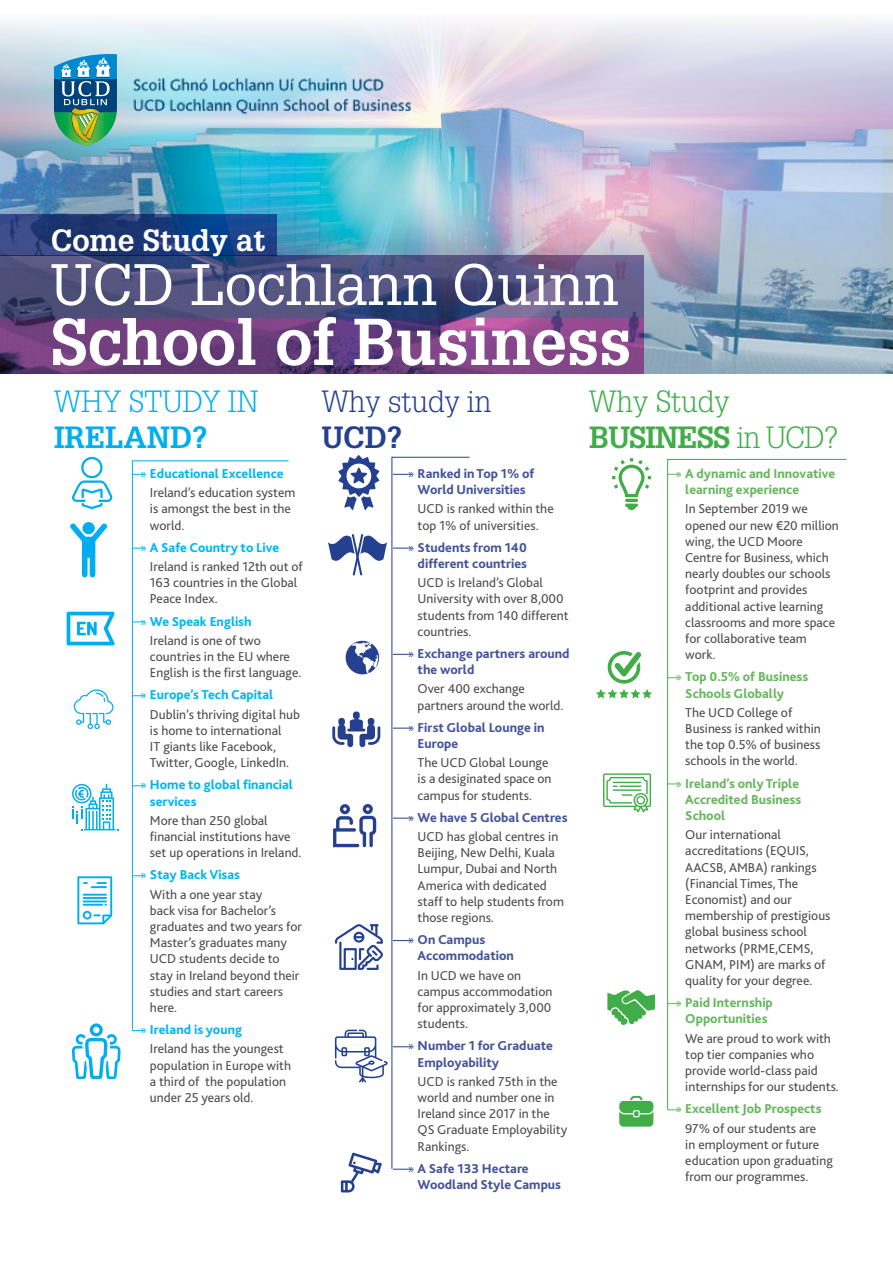
<style>
.page{position:relative;width:893px;height:1263px;background:#fff}
.page>*{position:absolute;margin:0;border:0;box-sizing:border-box;transform-origin:0 0}
.t1{font:700 64.5px "Glypha";color:#fff}
.t2{font:57px "Glypha LT";color:#fff}
.t3{font:300 30px/36px "Glypha";color:#41ad49}
.t4{font:700 30px "Glypha";color:#fff}
.t5{font:300 30px "Glypha";color:#00aeef}
.t6{font:300 30px "Glypha";color:#25408f}
.t7{font:700 30px "Glypha";color:#00aeef}
.t8{font:700 30px "Glypha";color:#25408f}
.t9{font:13.5px/16.2px "Bliss 2";color:#4d4d4f}
.t10{font:800 13.5px/16.2px "Bliss 2";color:#45549a}
.t11{font:800 13.5px/16.2px "Bliss 2";color:#66b65d}
.t12{font:800 13.5px/16.2px "Bliss 2";color:#00b6f1}
.s1{font-family:"Myriad Pro";color:#00b6f1}
.s2{font-weight:800;color:#00b6f1}
.s3{font-family:"Myriad Pro";font-weight:400}
.s4{font-weight:700}
.s5{font-weight:400;color:#4d4d4f}
.s6{font-family:"Myriad Pro";color:#45549a}
.s7{font-weight:800;color:#45549a}
</style>
<div class="page">
<img style="left:0;top:27px;width:893px;height:347px">
<svg style="left:0;top:214px;width:276px;height:42px;background:#1c3c7c"></svg>
<svg style="left:0;top:318px;width:644px;height:56px;background:#723f7f"></svg>
<svg style="left:0;top:256px;width:644px;height:62px;background:#4f517e"></svg>
<svg style="left:667px;top:459px;width:180px;height:650px"></svg>
<img style="left:54px;top:54px;width:63px;height:92px">
<svg style="left:132px;top:1030px;width:13px;height:1px"></svg>
<svg style="left:667px;top:474px;width:13px;height:1px"></svg>
<svg style="left:667px;top:677px;width:13px;height:1px"></svg>
<svg style="left:667px;top:783px;width:13px;height:1px"></svg>
<svg style="left:667px;top:1003px;width:13px;height:1px"></svg>
<svg style="left:667px;top:1109px;width:13px;height:1px"></svg>
<svg style="left:132px;top:460px;width:157px;height:570px"></svg>
<svg style="left:391px;top:456px;width:79px;height:713px"></svg>
<svg style="left:393px;top:474px;width:19px;height:1px"></svg>
<svg style="left:393px;top:548px;width:19px;height:1px"></svg>
<svg style="left:393px;top:654px;width:19px;height:1px"></svg>
<svg style="left:393px;top:728px;width:19px;height:1px"></svg>
<svg style="left:393px;top:818px;width:19px;height:1px"></svg>
<svg style="left:393px;top:940px;width:19px;height:1px"></svg>
<svg style="left:393px;top:1169px;width:19px;height:1px"></svg>
<svg style="left:607px;top:990px;width:48px;height:35px"></svg>
<svg style="left:346px;top:641px;width:33px;height:33px"></svg>
<svg style="left:335px;top:924px;width:48px;height:46px"></svg>
<svg style="left:332px;top:711px;width:48px;height:36px"></svg>
<svg style="left:328px;top:534px;width:59px;height:41px"></svg>
<svg style="left:72px;top:457px;width:41px;height:52px"></svg>
<svg style="left:67px;top:612px;width:48px;height:33px"></svg>
<svg style="left:619px;top:1096px;width:34px;height:30px"></svg>
<svg style="left:603px;top:773px;width:48px;height:39px"></svg>
<svg style="left:612px;top:458px;width:39px;height:52px"></svg>
<svg style="left:77px;top:876px;width:35px;height:48px"></svg>
<hr style="left:83px;top:904px;width:20px;height:2px;background:#00aeef">
<svg style="left:333px;top:804px;width:43px;height:43px"></svg>
<svg style="left:72px;top:784px;width:46px;height:46px"></svg>
<svg style="left:70px;top:523px;width:37px;height:54px"></svg>
<svg style="left:74px;top:689px;width:39px;height:40px"></svg>
<svg style="left:338px;top:455px;width:41px;height:55px"></svg>
<svg style="left:596px;top:651px;width:56px;height:47px"></svg>
<img style="left:126px;top:48px;width:292px;height:101px">
<svg style="left:335px;top:1030px;width:77px;height:52px"></svg>
<svg style="left:341px;top:1152px;width:41px;height:40px"></svg>
<svg style="left:72px;top:1023px;width:49px;height:56px"></svg>
<h3 class="t4" style="left:51px;top:222px;width:217px">Come Study at</h3>
<h2 class="t2" style="left:51px;top:250px;width:569px">UCD Lochlann Quinn</h2>
<h1 class="t1" style="left:51px;top:302px;width:582px">School of Business</h1>
<h3 class="t5" style="left:54px;top:385px;width:206px">WHY STUDY IN</h3>
<h3 class="t7" style="left:54px;top:419px;width:155px">IRELAND?</h3>
<p class="t9" style="left:150px;top:464px;width:147px;line-height:19.2px;text-indent:-9px"><span class="s1">»</span> <span class="s2">Educational Excellence<br></span>Ireland’s education system</p>
<p class="t9" style="left:150px;top:500px;width:143px">is amongst the best in the world.</p>
<p class="t9" style="left:150px;top:537px;width:154px;line-height:19.2px;text-indent:-9px"><span class="s1">»</span> <span class="s2">A Safe Country to Live<br></span>Ireland is ranked 12th out of</p>
<p class="t9" style="left:150px;top:574px;width:149px">163 countries in the Global<br>Peace Index.</p>
<p class="t9" style="left:150px;top:611px;width:112px;line-height:19.2px;text-indent:-9px"><span class="s1">»</span> <span class="s2">We Speak English<br></span>Ireland is one of two</p>
<p class="t9" style="left:150px;top:648px;width:153px">countries in the EU where<br>English is the first language.</p>
<p class="t9" style="left:150px;top:685px;width:152px;line-height:19.2px;text-indent:-9px"><span class="s1">»</span> <span class="s2">Europe’s Tech Capital<br></span>Dublin’s thriving digital hub</p>
<p class="t9" style="left:150px;top:722px;width:141px">is home to international<br>IT giants like Facebook,<br>Twitter, Google, LinkedIn.</p>
<p class="t12" style="left:150px;top:776px;width:145px;text-indent:-9px"><span class="s3">»</span> Home to global financial services</p>
<p class="t9" style="left:150px;top:812px;width:153px">More than 250 global financial institutions have set up operations in Ireland.</p>
<p class="t9" style="left:150px;top:865px;width:114px;line-height:19.2px;text-indent:-9px"><span class="s1">»</span> <span class="s2">Stay Back Visas<br></span>With a one year stay</p>
<p class="t9" style="left:150px;top:902px;width:153px">back visa for Bachelor’s graduates and two years for<br>Master’s graduates many<br>UCD students decide to stay in Ireland beyond their studies and start careers here.</p>
<p class="t9" style="left:150px;top:1020px;width:135px;line-height:19.2px;text-indent:-9px"><span class="s1">»</span> <span class="s2">Ireland is young<br></span>Ireland has the youngest</p>
<p class="t9" style="left:150px;top:1057px;width:143px">population in Europe with a third of the population under 25 years old.</p>
<h3 class="t3" style="left:589px;top:384px;width:251px">Why Study<br><span class="s4">BUSINESS</span> in UCD?</h3>
<p class="t11" style="left:685px;top:465px;width:151px;text-indent:-9px"><span class="s3">»</span> A dynamic and Innovative learning experience</p>
<p class="t9" style="left:685px;top:500px;width:155px">In September 2019 we opened our new €20 million wing, the UCD Moore<br>Centre for Business, which nearly doubles our schools footprint and provides additional active learning classrooms and more space for collaborative team work.</p>
<p class="t11" style="left:685px;top:668px;width:124px;text-indent:-9px"><span class="s3">»</span> Top 0.5% of Business<br>Schools Globally</p>
<p class="t9" style="left:685px;top:704px;width:137px">The UCD College of<br>Business is ranked within the top 0.5% of business schools in the world.</p>
<p class="t11" style="left:685px;top:775px;width:117px;text-indent:-9px"><span class="s3">»</span> Ireland’s only Triple<br>Accredited Business<br>School</p>
<p class="t9" style="left:685px;top:826px;width:147px">Our international accreditations (EQUIS,<br>AACSB, AMBA) rankings (Financial Times, The<br>Economist) and our membership of prestigious global business school networks (PRME,CEMS,<br>GNAM, PIM) are marks of quality for your degree.</p>
<p class="t11" style="left:676px;top:994px;width:98px;text-align:center"><span class="s3">»</span> Paid Internship<br>Opportunities</p>
<p class="t9" style="left:685px;top:1030px;width:155px">We are proud to work with top tier companies who provide world-class paid internships for our students.</p>
<p class="t11" style="left:676px;top:1099px;width:147px;line-height:19.2px;text-align:center"><span class="s3">»</span> Excellent Job Prospects<br><span class="s5">97% of our students are</span></p>
<p class="t9" style="left:685px;top:1136px;width:149px">in employment or future education upon graduating from our programmes.</p>
<h3 class="t6" style="left:322px;top:385px;width:171px">Why study in</h3>
<h3 class="t8" style="left:322px;top:419px;width:82px">UCD?</h3>
<p class="t10" style="left:409px;top:465px;width:127px;text-align:center"><span class="s3">»</span> Ranked in Top 1% of<br>World Universities</p>
<p class="t9" style="left:418px;top:500px;width:138px">UCD is ranked within the top 1% of universities.</p>
<p class="t10" style="left:409px;top:539px;width:120px;text-align:right"><span class="s3">»</span> Students from 140 different countries</p>
<p class="t9" style="left:418px;top:574px;width:152px">UCD is Ireland’s Global<br>University with over 8,000 students from 140 different countries.</p>
<p class="t10" style="left:418px;top:645px;width:153px;text-indent:-9px"><span class="s3">»</span> Exchange partners around the world</p>
<p class="t9" style="left:418px;top:680px;width:147px">Over 400 exchange partners around the world.</p>
<p class="t10" style="left:418px;top:719px;width:128px;text-indent:-9px"><span class="s3">»</span> First Global Lounge in<br>Europe</p>
<p class="t9" style="left:418px;top:754px;width:135px">The UCD Global Lounge is a desiginated space on campus for students.</p>
<p class="t9" style="left:409px;top:807px;width:160px;line-height:19.2px;text-align:center"><span class="s6">»</span> <span class="s7">We have 5 Global Centres<br></span>UCD has global centres in</p>
<p class="t9" style="left:418px;top:844px;width:148px">Beijing, New Delhi, Kuala<br>Lumpur, Dubai and North<br>America with dedicated staff to help students from those regions.</p>
<p class="t10" style="left:418px;top:931px;width:98px;text-indent:-9px"><span class="s3">»</span> On Campus<br>Accommodation</p>
<p class="t9" style="left:418px;top:967px;width:136px">In UCD we have on campus accommodation for approximately 3,000 students.</p>
<p class="t10" style="left:418px;top:1037px;width:137px;text-indent:-9px"><span class="s3">»</span> Number 1 for Graduate<br>Employability</p>
<p class="t9" style="left:418px;top:1073px;width:151px">UCD is ranked 75th in the world and number one in<br>Ireland since 2017 in the<br>QS Graduate Employability<br>Rankings.</p>
<p class="t10" style="left:418px;top:1160px;width:145px;text-indent:-9px"><span class="s3">»</span> A Safe 133 Hectare<br>Woodland Style Campus</p>
</div>
